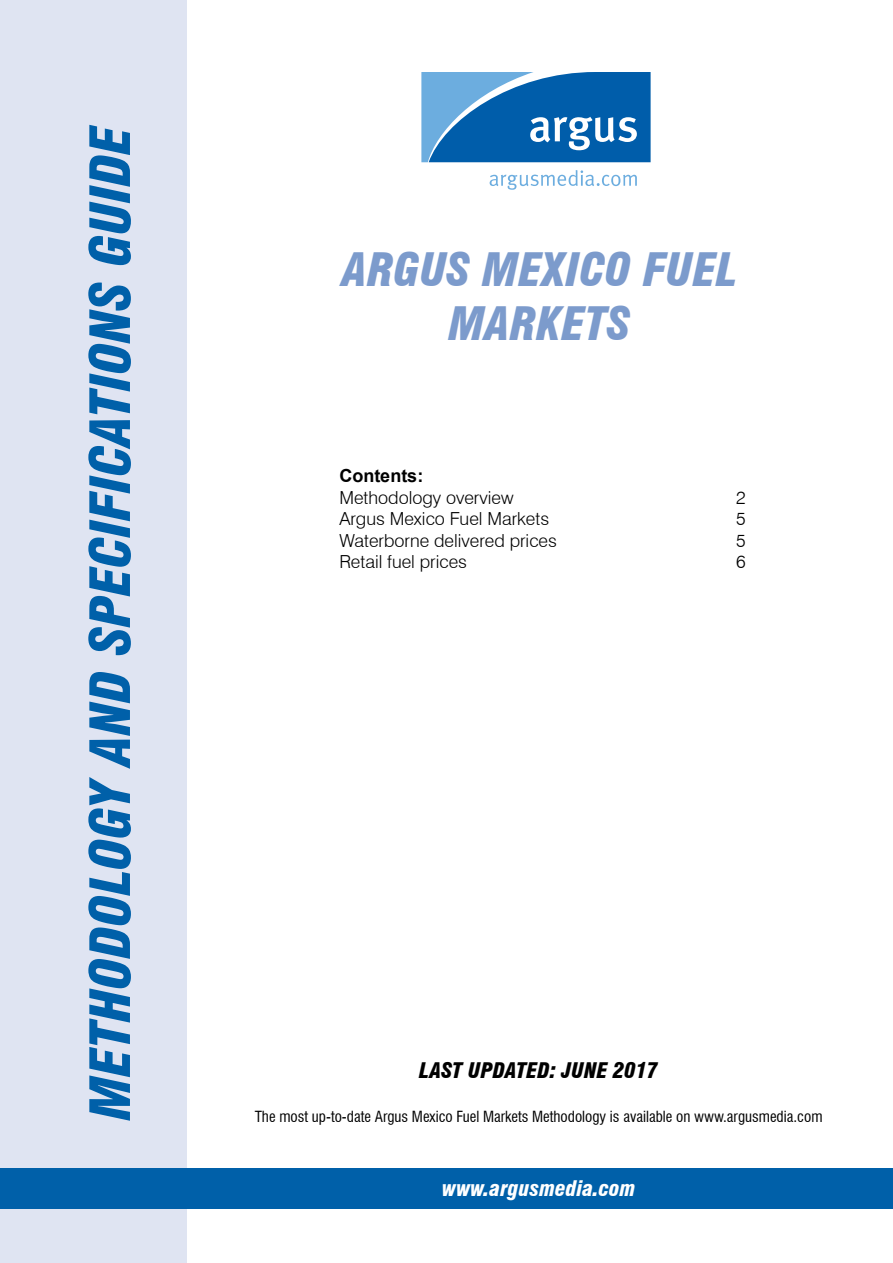
<style>
.page{position:relative;width:893px;height:1263px;background:#fff}
.page>*{position:absolute;margin:0;border:0;box-sizing:border-box;transform-origin:0 0}
.t1{font:italic 900 condensed 54px "Swiss 721 BT";color:#0060a9}
.t2{font:italic 900 condensed 45px/54px "Swiss 721 BT";color:#7c9bcc;text-align:center}
.t3{font:italic 900 condensed 21px "Swiss 721 BT";color:#000}
.t4{font:italic 900 condensed 21px "Swiss 721 BT";color:#fff}
.t5{font:300 18px "Swiss 721 BT";color:#000}
.t6{font:700 18px "Arial";color:#000}
.t7{font:condensed 15px "Swiss 721 BT";color:#000}
</style>
<div class="page">
<div style="left:0;top:0;width:186px;height:1263px;background:#dfe4f2"></div>
<div style="left:0;top:1168px;width:893px;height:41px;background:#0060a9"></div>
<svg style="left:421px;top:72px;width:230px;height:90px;background:#327fbd"></svg>
<svg style="left:490px;top:170px;width:147px;height:20px"></svg>
<h1 class="t1" style="left:78px;top:1120px;width:997px;rotate:-90deg">METHODOLOGY AND SPECIFICATIONS GUIDE</h1>
<h2 class="t2" style="left:342px;top:243px;width:395px">ARGUS MEXICO FUEL<br>MARKETS</h2>
<p class="t6" style="left:339px;top:464px;width:85px">Contents:</p>
<p class="t5" style="left:339px;top:486px;width:176px">Methodology overview</p>
<p class="t5" style="left:736px;top:486px;width:11px">2</p>
<p class="t5" style="left:339px;top:508px;width:211px">Argus Mexico Fuel Markets</p>
<p class="t5" style="left:736px;top:508px;width:11px">5</p>
<p class="t5" style="left:339px;top:529px;width:219px">Waterborne delivered prices</p>
<p class="t5" style="left:736px;top:529px;width:11px">5</p>
<p class="t5" style="left:339px;top:551px;width:129px">Retail fuel prices</p>
<p class="t5" style="left:736px;top:551px;width:11px">6</p>
<p class="t3" style="left:419px;top:1058px;width:241px">LAST UPDATED: JUNE 2017</p>
<p class="t7" style="left:255px;top:1107px;width:569px">The most up-to-date Argus Mexico Fuel Markets Methodology is available on www.argusmedia.com</p>
<p class="t4" style="left:442px;top:1176px;width:195px">WWW.ARGUSMEDIA.COM</p>
</div>
